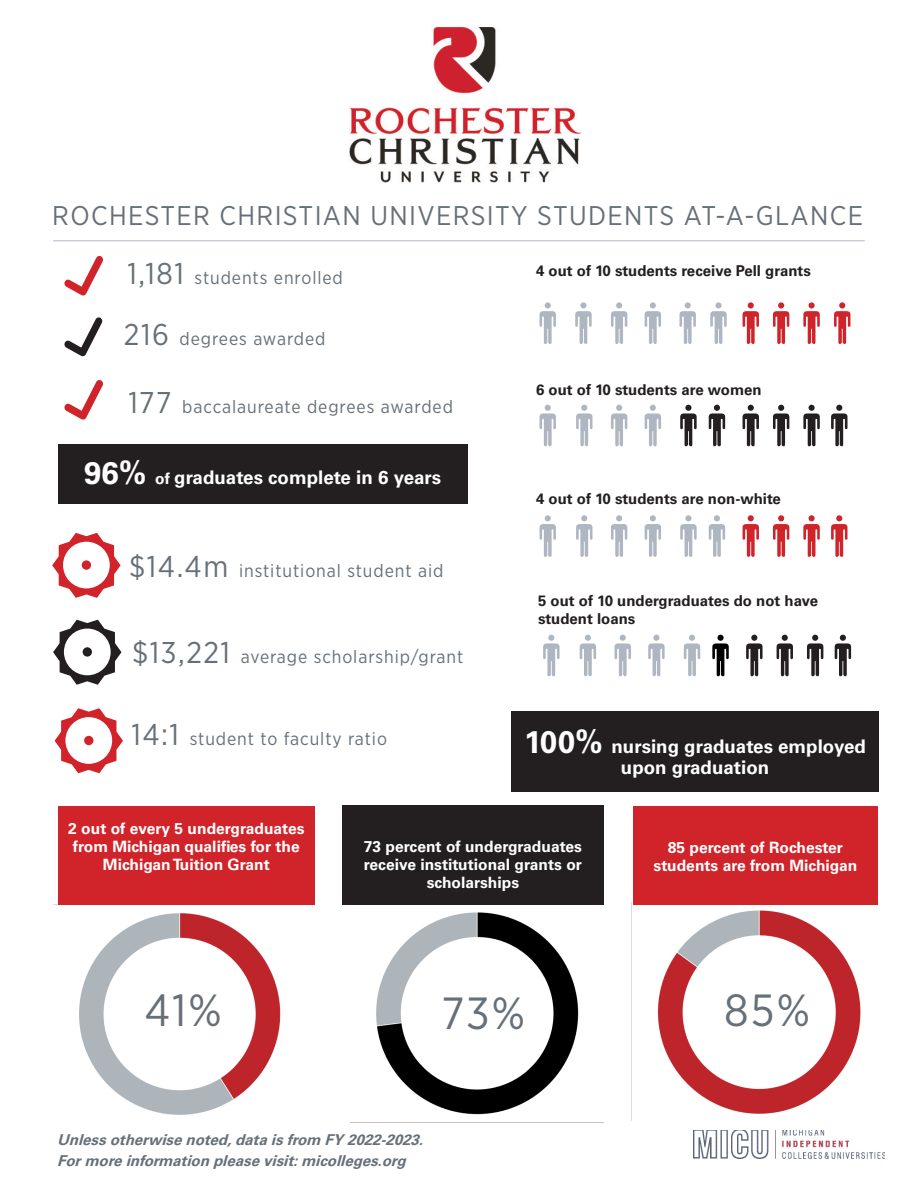
<style>
.page{position:relative;width:918px;height:1188px;background:#fff}
.page>*{position:absolute;margin:0;border:0;box-sizing:border-box;transform-origin:0 0}
.t1{font:45px "Gotham Narrow";color:#667079}
.t2{font:27px "Gotham Narrow";letter-spacing:.05em;color:#667079}
.t3{font:700 18.75px/21px "Univers LT Std";color:#fff;text-align:center}
.t4{font:18px "Gotham Narrow";letter-spacing:.05em;color:#667079}
.t5{font:700 15.6px/18px "Univers LT Std";color:#fff;text-align:center}
.t6{font:700 15px/18px "Univers LT Std";color:#231f20}
.t7{font:italic 700 15px "Univers LT Std";color:#667079}
.s1{font-size:30px}
.s2{font-size:31.2px}
.s3{font-size:15.6px}
</style>
<div class="page">
<img style="left:79px;top:913px;width:202px;height:202px">
<img style="left:351px;top:912px;width:253px;height:211px">
<img style="left:631px;top:902px;width:230px;height:219px">
<hr style="left:53px;top:240px;width:812px;height:1px;background:#aeb7c1">
<svg style="left:540px;top:311px;width:16px;height:33px"></svg>
<div style="left:545px;top:302px;width:6px;height:7px;background:#aeb7c1;border-radius:50%"></div>
<svg style="left:679px;top:311px;width:17px;height:33px"></svg>
<div style="left:685px;top:302px;width:6px;height:7px;background:#aeb7c1;border-radius:50%"></div>
<svg style="left:645px;top:311px;width:16px;height:33px"></svg>
<div style="left:650px;top:302px;width:6px;height:7px;background:#aeb7c1;border-radius:50%"></div>
<svg style="left:611px;top:311px;width:16px;height:33px"></svg>
<div style="left:616px;top:302px;width:6px;height:7px;background:#aeb7c1;border-radius:50%"></div>
<svg style="left:575px;top:311px;width:17px;height:33px"></svg>
<svg style="left:580px;top:302px;width:7px;height:7px"></svg>
<svg style="left:710px;top:311px;width:17px;height:33px"></svg>
<svg style="left:715px;top:302px;width:7px;height:7px"></svg>
<svg style="left:743px;top:311px;width:16px;height:33px"></svg>
<div style="left:748px;top:302px;width:6px;height:7px;background:#d1232a;border-radius:50%"></div>
<svg style="left:773px;top:311px;width:16px;height:33px"></svg>
<div style="left:778px;top:302px;width:6px;height:7px;background:#d1232a;border-radius:50%"></div>
<svg style="left:803px;top:311px;width:17px;height:33px"></svg>
<div style="left:809px;top:302px;width:6px;height:7px;background:#d1232a;border-radius:50%"></div>
<svg style="left:834px;top:311px;width:16px;height:33px"></svg>
<div style="left:839px;top:302px;width:6px;height:7px;background:#d1232a;border-radius:50%"></div>
<svg style="left:64px;top:256px;width:39px;height:40px"></svg>
<svg style="left:831px;top:405px;width:17px;height:41px"></svg>
<svg style="left:803px;top:405px;width:17px;height:41px"></svg>
<svg style="left:773px;top:405px;width:16px;height:41px"></svg>
<svg style="left:743px;top:405px;width:16px;height:41px"></svg>
<svg style="left:709px;top:405px;width:16px;height:41px"></svg>
<svg style="left:680px;top:405px;width:17px;height:41px"></svg>
<svg style="left:645px;top:405px;width:16px;height:41px"></svg>
<svg style="left:611px;top:405px;width:16px;height:41px"></svg>
<svg style="left:576px;top:405px;width:17px;height:41px"></svg>
<svg style="left:540px;top:405px;width:16px;height:41px"></svg>
<svg style="left:831px;top:515px;width:17px;height:42px"></svg>
<svg style="left:803px;top:515px;width:17px;height:42px"></svg>
<svg style="left:773px;top:515px;width:16px;height:42px"></svg>
<svg style="left:743px;top:515px;width:16px;height:42px"></svg>
<svg style="left:709px;top:515px;width:16px;height:42px"></svg>
<svg style="left:680px;top:515px;width:17px;height:42px"></svg>
<svg style="left:645px;top:515px;width:16px;height:42px"></svg>
<svg style="left:611px;top:515px;width:16px;height:42px"></svg>
<svg style="left:576px;top:515px;width:17px;height:42px"></svg>
<svg style="left:540px;top:515px;width:16px;height:42px"></svg>
<svg style="left:64px;top:317px;width:39px;height:39px"></svg>
<svg style="left:64px;top:380px;width:39px;height:40px"></svg>
<svg style="left:53px;top:620px;width:68px;height:65px"></svg>
<div style="left:83px;top:647px;width:9px;height:10px;background:#231f20;border-radius:50%"></div>
<svg style="left:52px;top:533px;width:69px;height:65px"></svg>
<div style="left:82px;top:560px;width:9px;height:10px;background:#d1232a;border-radius:50%"></div>
<svg style="left:55px;top:708px;width:68px;height:65px"></svg>
<div style="left:84px;top:736px;width:9px;height:9px;background:#d1232a;border-radius:50%"></div>
<svg style="left:835px;top:635px;width:16px;height:41px"></svg>
<svg style="left:807px;top:635px;width:16px;height:41px"></svg>
<svg style="left:777px;top:635px;width:16px;height:41px"></svg>
<svg style="left:746px;top:635px;width:17px;height:41px"></svg>
<svg style="left:712px;top:643px;width:17px;height:33px"></svg>
<div style="left:717px;top:635px;width:7px;height:6px;background:#000;border-radius:50%"></div>
<svg style="left:684px;top:635px;width:16px;height:41px"></svg>
<svg style="left:648px;top:635px;width:17px;height:41px"></svg>
<svg style="left:615px;top:635px;width:16px;height:41px"></svg>
<svg style="left:580px;top:635px;width:16px;height:41px"></svg>
<svg style="left:543px;top:635px;width:17px;height:41px"></svg>
<div style="left:58px;top:444px;width:409px;height:59px;background:#231f20"></div>
<div style="left:511px;top:711px;width:368px;height:81px;background:#231f20"></div>
<div style="left:58px;top:806px;width:257px;height:99px;background:#d1232a"></div>
<div style="left:633px;top:806px;width:245px;height:99px;background:#d1232a"></div>
<div style="left:342px;top:805px;width:262px;height:100px;background:#231f20"></div>
<img style="left:694px;top:1130px;width:191px;height:29px">
<img style="left:349px;top:27px;width:231px;height:156px">
<p class="t2" style="left:52px;top:199px;width:812px">ROCHESTER CHRISTIAN UNIVERSITY STUDENTS AT-A-GLANCE</p>
<p class="t6" style="left:536px;top:262px;width:276px">4 out of 10 students receive Pell grants</p>
<p class="t4" style="left:128px;top:267px;width:217px"><span class="s1">1,181</span> students enrolled</p>
<p class="t4" style="left:124px;top:328px;width:203px"><span class="s1">216</span> degrees awarded</p>
<p class="t4" style="left:128px;top:396px;width:326px"><span class="s1">177</span> baccalaureate degrees awarded</p>
<p class="t3" style="left:84px;top:467px;width:359px"><span class="s2">96%</span> <span class="s3">of</span> graduates complete in 6 years</p>
<p class="t4" style="left:129px;top:560px;width:316px"><span class="s1">$14.4m</span> institutional student aid</p>
<p class="t4" style="left:132px;top:645px;width:333px"><span class="s1">$13,221</span> average scholarship/grant</p>
<p class="t4" style="left:131px;top:727px;width:257px"><span class="s1">14:1</span> student to faculty ratio</p>
<p class="t6" style="left:536px;top:381px;width:227px">6 out of 10 students are women</p>
<p class="t6" style="left:536px;top:490px;width:246px">4 out of 10 students are non-white</p>
<p class="t6" style="left:538px;top:592px;width:282px">5 out of 10 undergraduates do not have student loans</p>
<p class="t3" style="left:524px;top:737px;width:343px"><span class="s2">100%</span> nursing graduates employed upon graduation</p>
<p class="t5" style="left:68px;top:820px;width:238px">2 out of every 5 undergraduates from Michigan qualifies for the<br>Michigan Tuition Grant</p>
<p class="t5" style="left:364px;top:838px;width:220px">73 percent of undergraduates receive institutional grants or scholarships</p>
<p class="t1" style="left:145px;top:983px;width:79px">41%</p>
<p class="t1" style="left:441px;top:986px;width:85px">73%</p>
<p class="t7" style="left:57px;top:1131px;width:372px">Unlessotherwisenoted,dataisfrom FY 2022-2023.</p>
<p class="t7" style="left:57px;top:1152px;width:354px">Formoreinformation pleasevisit:micolleges.org</p>
<p class="t5" style="left:668px;top:838px;width:177px">85 percent of Rochester</p>
<p class="t5" style="left:654px;top:856px;width:205px">students are from Michigan</p>
<p class="t1" style="left:724px;top:983px;width:87px">85%</p>
</div>
